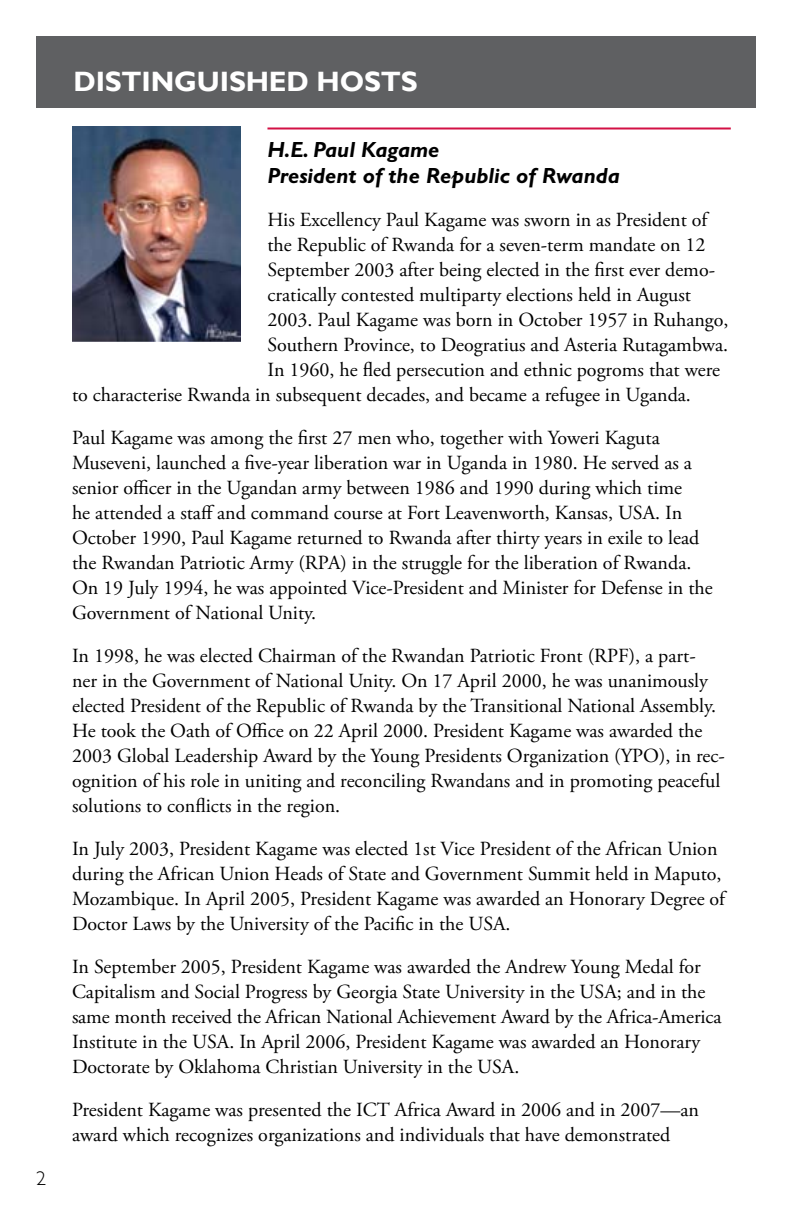
<style>
.page{position:relative;width:792px;height:1224px;background:#fff}
.page>*{position:absolute;margin:0;border:0;box-sizing:border-box;transform-origin:0 0}
.t1{font:700 28px "Gill Sans";letter-spacing:-.005em;color:#fff}
.t2{font:italic 700 22px/26.4px "Gill Sans";color:#000}
.t3{font:20px/25px "Adobe Garamond Pro";color:#000}
.t4{font:300 20px "Gill Sans";color:#000}
</style>
<div class="page">
<div style="left:36px;top:36px;width:720px;height:72px;background:#5f6062"></div>
<hr style="left:267px;top:128px;width:464px;height:2px;background:#d31145">
<img style="left:72px;top:126px;width:168px;height:216px">
<p class="t4" style="left:36px;top:1167px;width:11px">2</p>
<h1 class="t1" style="left:73px;top:65px;width:346px">DISTINGUISHED HOSTS</h1>
<p class="t2" style="left:267px;top:136px;width:354px">H.E. Paul Kagame<br>President of the Republic of Rwanda</p>
<p class="t3" style="left:267px;top:208px;width:441px">His Excellency Paul Kagame was sworn in as President of</p>
<p class="t3" style="left:267px;top:233px;width:440px">the Republic of Rwanda for a seven-term mandate on 12</p>
<p class="t3" style="left:267px;top:258px;width:449px">September 2003 after being elected in the first ever demo-</p>
<p class="t3" style="left:267px;top:283px;width:425px">cratically contested multiparty elections held in August</p>
<p class="t3" style="left:267px;top:308px;width:463px">2003. Paul Kagame was born in October 1957 in Ruhango,</p>
<p class="t3" style="left:267px;top:333px;width:462px">Southern Province, to Deogratius and Asteria Rutagambwa.</p>
<p class="t3" style="left:267px;top:358px;width:454px">In 1960, he fled persecution and ethnic pogroms that were</p>
<p class="t3" style="left:72px;top:383px;width:620px">to characterise Rwanda in subsequent decades, and became a refugee in Uganda.</p>
<p class="t3" style="left:72px;top:426px;width:642px">Paul Kagame was among the first 27 men who, together with Yoweri Kaguta Museveni, launched a five-year liberation war in Uganda in 1980. He served as a senior officer in the Ugandan army between 1986 and 1990 during which time<br>he attended a staff and command course at Fort Leavenworth, Kansas, USA. In October 1990, Paul Kagame returned to Rwanda after thirty years in exile to lead the Rwandan Patriotic Army (RPA) in the struggle for the liberation of Rwanda.<br>On 19 July 1994, he was appointed Vice-President and Minister for Defense in the Government of National Unity.</p>
<p class="t3" style="left:72px;top:644px;width:654px">In 1998, he was elected Chairman of the Rwandan Patriotic Front (RPF), a part&shy;ner in the Government of National Unity. On 17 April 2000, he was unanimously elected President of the Republic of Rwanda by the Transitional National Assembly.<br>He took the Oath of Office on 22 April 2000. President Kagame was awarded the 2003 Global Leadership Award by the Young Presidents Organization (YPO), in rec&shy;ognition of his role in uniting and reconciling Rwandans and in promoting peaceful solutions to conflicts in the region.</p>
<p class="t3" style="left:72px;top:837px;width:655px">In July 2003, President Kagame was elected 1st Vice President of the African Union during the African Union Heads of State and Government Summit held in Maputo, Mozambique. In April 2005, President Kagame was awarded an Honorary Degree of Doctor Laws by the University of the Pacific in the USA.</p>
<p class="t3" style="left:72px;top:955px;width:651px">In September 2005, President Kagame was awarded the Andrew Young Medal for Capitalism and Social Progress by Georgia State University in the USA; and in the same month received the African National Achievement Award by the Africa-America Institute in the USA. In April 2006, President Kagame was awarded an Honorary Doctorate by Oklahoma Christian University in the USA.</p>
<p class="t3" style="left:72px;top:1098px;width:629px">President Kagame was presented the ICT Africa Award in 2006 and in 2007—an award which recognizes organizations and individuals that have demonstrated</p>
</div>
